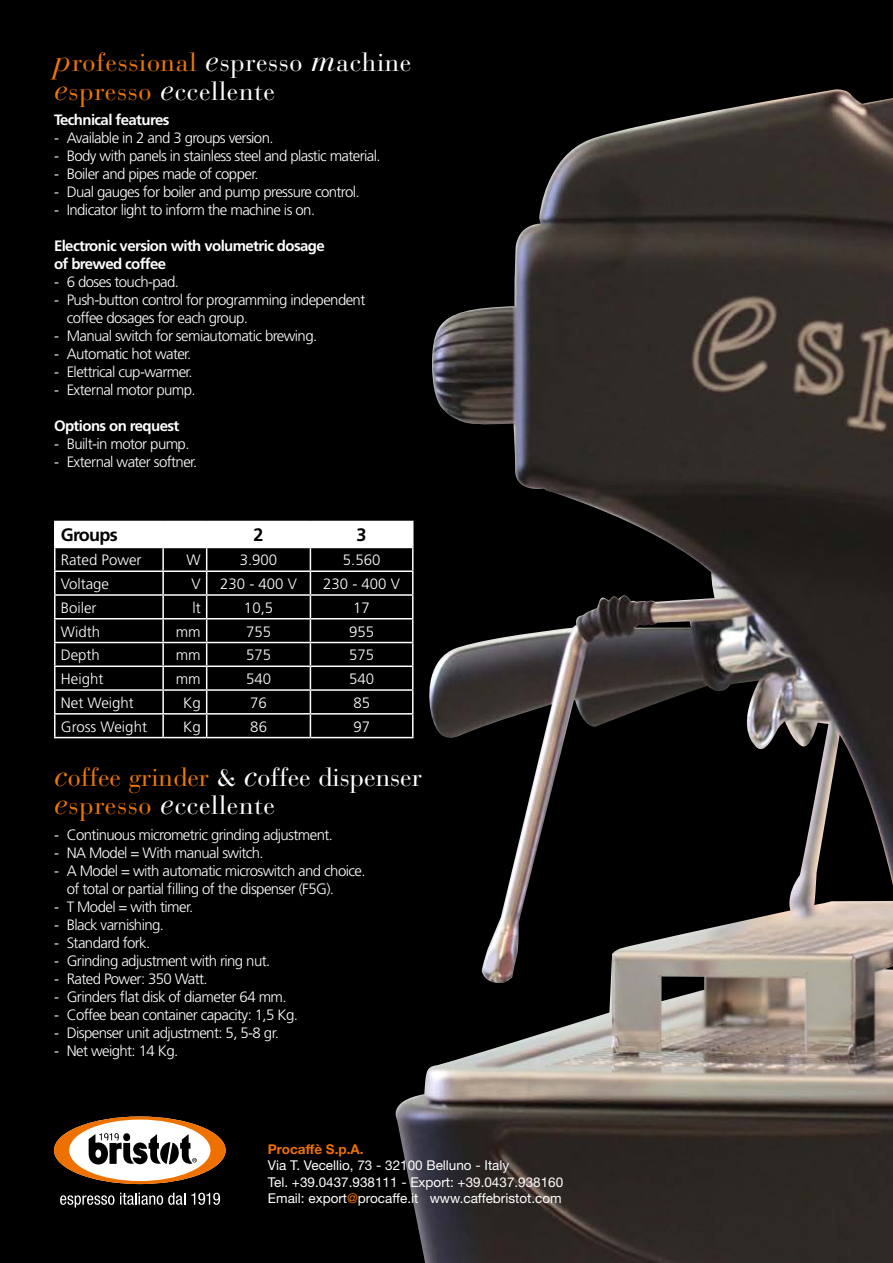
<style>
.page{position:relative;width:893px;height:1263px;background:#000}
.page>*{position:absolute;margin:0;border:0;box-sizing:border-box;transform-origin:0 0}
.t1{font:25.95px/28.5px "Bauer Bodoni Std";color:#fff}
.t2{font:25.95px/28.5px "Bauer Bodoni Std";letter-spacing:.025em;color:#fff}
.t3{font:700 18px "Frutiger";letter-spacing:-.04em;color:#000}
.t4{font:300 15px/18px "Frutiger LT Std";letter-spacing:-.04em;color:#fff}
.t5{font:300 15px "Frutiger";color:#fff}
.t6{font:700 15px/18px "Frutiger LT Std";letter-spacing:-.04em;color:#fff}
.t7{font:13.5px/16.5px "Helvetica Neue LT Std";color:#fff}
.t8{font:700 13.5px "Helvetica Neue LT Std";color:#ee7100}
.s1{font-style:italic;font-size:31.2px;color:#ee7607}
.s2{color:#ee7607}
.s3{font-style:italic;font-size:31.2px}
.s4{color:#ee7100}
</style>
<div class="page">
<img style="left:386px;top:89px;width:507px;height:1174px">
<hr style="left:54px;top:521px;width:109px;height:1px;background:#fff">
<hr style="left:54px;top:522px;width:2px;height:25px;background:#fff">
<hr style="left:310px;top:521px;width:104px;height:1px;background:#fff">
<hr style="left:412px;top:522px;width:2px;height:25px;background:#fff">
<hr style="left:310px;top:547px;width:104px;height:1px;background:#fff">
<hr style="left:412px;top:548px;width:2px;height:22px;background:#fff">
<hr style="left:310px;top:570px;width:104px;height:2px;background:#fff">
<hr style="left:412px;top:572px;width:2px;height:22px;background:#fff">
<hr style="left:310px;top:594px;width:104px;height:2px;background:#fff">
<hr style="left:412px;top:596px;width:2px;height:22px;background:#fff">
<hr style="left:310px;top:618px;width:104px;height:1px;background:#fff">
<hr style="left:412px;top:619px;width:2px;height:23px;background:#fff">
<hr style="left:310px;top:642px;width:104px;height:1px;background:#fff">
<hr style="left:412px;top:643px;width:2px;height:22px;background:#fff">
<hr style="left:310px;top:665px;width:104px;height:2px;background:#fff">
<hr style="left:412px;top:667px;width:2px;height:22px;background:#fff">
<hr style="left:310px;top:689px;width:104px;height:2px;background:#fff">
<hr style="left:412px;top:691px;width:2px;height:22px;background:#fff">
<hr style="left:310px;top:713px;width:104px;height:1px;background:#fff">
<svg style="left:56px;top:521px;width:357px;height:216px"></svg>
<hr style="left:412px;top:714px;width:2px;height:23px;background:#fff">
<hr style="left:163px;top:737px;width:44px;height:1px;background:#fff">
<hr style="left:207px;top:737px;width:103px;height:1px;background:#fff">
<hr style="left:310px;top:737px;width:104px;height:1px;background:#fff">
<hr style="left:54px;top:547px;width:109px;height:1px;background:#fff">
<hr style="left:54px;top:548px;width:2px;height:22px;background:#fff">
<hr style="left:162px;top:548px;width:2px;height:22px;background:#fff">
<hr style="left:54px;top:570px;width:109px;height:2px;background:#fff">
<hr style="left:54px;top:572px;width:2px;height:22px;background:#fff">
<hr style="left:162px;top:572px;width:2px;height:22px;background:#fff">
<hr style="left:54px;top:594px;width:109px;height:2px;background:#fff">
<hr style="left:54px;top:596px;width:2px;height:22px;background:#fff">
<hr style="left:162px;top:596px;width:2px;height:22px;background:#fff">
<hr style="left:54px;top:618px;width:109px;height:1px;background:#fff">
<hr style="left:54px;top:619px;width:2px;height:23px;background:#fff">
<hr style="left:162px;top:619px;width:2px;height:23px;background:#fff">
<hr style="left:54px;top:642px;width:109px;height:1px;background:#fff">
<hr style="left:54px;top:643px;width:2px;height:22px;background:#fff">
<hr style="left:162px;top:643px;width:2px;height:22px;background:#fff">
<hr style="left:54px;top:665px;width:109px;height:2px;background:#fff">
<hr style="left:54px;top:667px;width:2px;height:22px;background:#fff">
<hr style="left:162px;top:667px;width:2px;height:22px;background:#fff">
<hr style="left:54px;top:689px;width:109px;height:2px;background:#fff">
<hr style="left:54px;top:691px;width:2px;height:22px;background:#fff">
<hr style="left:162px;top:691px;width:2px;height:22px;background:#fff">
<hr style="left:54px;top:713px;width:109px;height:1px;background:#fff">
<hr style="left:54px;top:714px;width:2px;height:23px;background:#fff">
<hr style="left:162px;top:714px;width:2px;height:23px;background:#fff">
<hr style="left:54px;top:737px;width:109px;height:1px;background:#fff">
<svg style="left:60px;top:1195px;width:54px;height:12px"></svg>
<svg style="left:120px;top:1193px;width:65px;height:12px"></svg>
<svg style="left:191px;top:1193px;width:29px;height:12px"></svg>
<svg style="left:54px;top:1116px;width:172px;height:68px"></svg>
<h1 class="t2" style="left:54px;top:48px;width:359px"><span class="s1">p</span><span class="s2">rofessional</span> <span class="s3">e</span>spresso <span class="s3">m</span>achine <span class="s1">e</span><span class="s2">spresso</span> <span class="s3">e</span>ccellente</h1>
<p class="t6" style="left:54px;top:111px;width:117px">Technical features</p>
<p class="t4" style="left:54px;top:129px;width:221px">- Available in 2 and 3 groups version.</p>
<p class="t4" style="left:54px;top:147px;width:328px">- Body with panels in stainless steel and plastic material.</p>
<p class="t4" style="left:54px;top:165px;width:206px">- Boiler and pipes made of copper.</p>
<p class="t4" style="left:54px;top:183px;width:307px">- Dual gauges for boiler and pump pressure control.</p>
<p class="t4" style="left:54px;top:201px;width:263px">- Indicator light to inform the machine is on.</p>
<p class="t6" style="left:54px;top:237px;width:272px">Electronic version with volumetric dosage of brewed coffee</p>
<p class="t4" style="left:54px;top:273px;width:127px">- 6 doses touch-pad.</p>
<p class="t4" style="left:67px;top:291px;width:300px;text-indent:-13px">- Push-button control for programming independent coffee dosages for each group.</p>
<p class="t4" style="left:54px;top:327px;width:265px">- Manual switch for semiautomatic brewing.</p>
<p class="t4" style="left:54px;top:345px;width:139px">- Automatic hot water.</p>
<p class="t4" style="left:54px;top:363px;width:140px">- Elettrical cup-warmer.</p>
<p class="t4" style="left:54px;top:381px;width:143px">- External motor pump.</p>
<p class="t6" style="left:54px;top:417px;width:127px">Options on request</p>
<p class="t4" style="left:54px;top:435px;width:137px">- Built-in motor pump.</p>
<p class="t4" style="left:54px;top:453px;width:145px">- External water softner.</p>
<p class="t3" style="left:61px;top:525px;width:59px">Groups</p>
<p class="t3" style="left:254px;top:525px;width:12px">2</p>
<p class="t3" style="left:357px;top:525px;width:12px">3</p>
<p class="t5" style="left:61px;top:552px;width:82px">Rated Power</p>
<p class="t5" style="left:187px;top:552px;width:16px">W</p>
<p class="t5" style="left:240px;top:552px;width:39px">3.900</p>
<p class="t5" style="left:343px;top:552px;width:39px">5.560</p>
<p class="t5" style="left:61px;top:575px;width:50px">Voltage</p>
<p class="t5" style="left:192px;top:575px;width:11px">V</p>
<p class="t5" style="left:220px;top:575px;width:78px">230 - 400 V</p>
<p class="t5" style="left:323px;top:575px;width:78px">230 - 400 V</p>
<p class="t5" style="left:61px;top:599px;width:37px">Boiler</p>
<p class="t5" style="left:192px;top:599px;width:10px">lt</p>
<p class="t5" style="left:244px;top:599px;width:31px">10,5</p>
<p class="t5" style="left:353px;top:599px;width:18px">17</p>
<p class="t5" style="left:61px;top:623px;width:41px">Width</p>
<p class="t5" style="left:176px;top:623px;width:26px">mm</p>
<p class="t5" style="left:246px;top:623px;width:27px">755</p>
<p class="t5" style="left:349px;top:623px;width:27px">955</p>
<p class="t5" style="left:61px;top:647px;width:41px">Depth</p>
<p class="t5" style="left:176px;top:647px;width:26px">mm</p>
<p class="t5" style="left:246px;top:647px;width:27px">575</p>
<p class="t5" style="left:349px;top:647px;width:27px">575</p>
<p class="t5" style="left:61px;top:670px;width:44px">Height</p>
<p class="t5" style="left:176px;top:670px;width:26px">mm</p>
<p class="t5" style="left:246px;top:670px;width:27px">540</p>
<p class="t5" style="left:349px;top:670px;width:27px">540</p>
<p class="t5" style="left:61px;top:694px;width:75px">Net Weight</p>
<p class="t5" style="left:183px;top:694px;width:19px">Kg</p>
<p class="t5" style="left:250px;top:694px;width:18px">76</p>
<p class="t5" style="left:353px;top:694px;width:18px">85</p>
<p class="t5" style="left:61px;top:718px;width:88px">Gross Weight</p>
<p class="t5" style="left:183px;top:718px;width:19px">Kg</p>
<p class="t5" style="left:250px;top:718px;width:18px">86</p>
<p class="t5" style="left:353px;top:718px;width:18px">97</p>
<h1 class="t1" style="left:54px;top:763px;width:369px"><span class="s1">c</span><span class="s2">offee grinder</span> &amp; <span class="s3">c</span>offee dispenser <span class="s1">e</span><span class="s2">spresso</span> <span class="s3">e</span>ccellente</h1>
<p class="t4" style="left:54px;top:826px;width:280px">- Continuous micrometric grinding adjustment.</p>
<p class="t4" style="left:54px;top:844px;width:211px">- NA Model = With manual switch.</p>
<p class="t4" style="left:67px;top:862px;width:300px;text-indent:-13px">- A Model = with automatic microswitch and choice. of total or partial filling of the dispenser (F5G).</p>
<p class="t4" style="left:54px;top:898px;width:141px">- T Model = with timer.</p>
<p class="t4" style="left:54px;top:916px;width:112px">- Black varnishing.</p>
<p class="t4" style="left:54px;top:934px;width:98px">- Standard fork.</p>
<p class="t4" style="left:54px;top:952px;width:218px">- Grinding adjustment with ring nut.</p>
<p class="t4" style="left:54px;top:970px;width:155px">- Rated Power: 350 Watt.</p>
<p class="t4" style="left:54px;top:988px;width:234px">- Grinders flat disk of diameter 64 mm.</p>
<p class="t4" style="left:54px;top:1006px;width:245px">- Coffee bean container capacity: 1,5 Kg.</p>
<p class="t4" style="left:54px;top:1024px;width:226px">- Dispenser unit adjustment: 5, 5-8 gr.</p>
<p class="t4" style="left:54px;top:1042px;width:126px">- Net weight: 14 Kg.</p>
<p class="t8" style="left:268px;top:1141px;width:97px">Procaffè S.p.A.</p>
<p class="t7" style="left:268px;top:1157px;width:297px">Via T. Vecellio, 73 - 32100 Belluno - Italy<br>Tel. +39.0437.938111 - Export: +39.0437.938160<br>Email: export<span class="s4">@</span>procaffe.it www.caffebristot.com</p>
</div>
